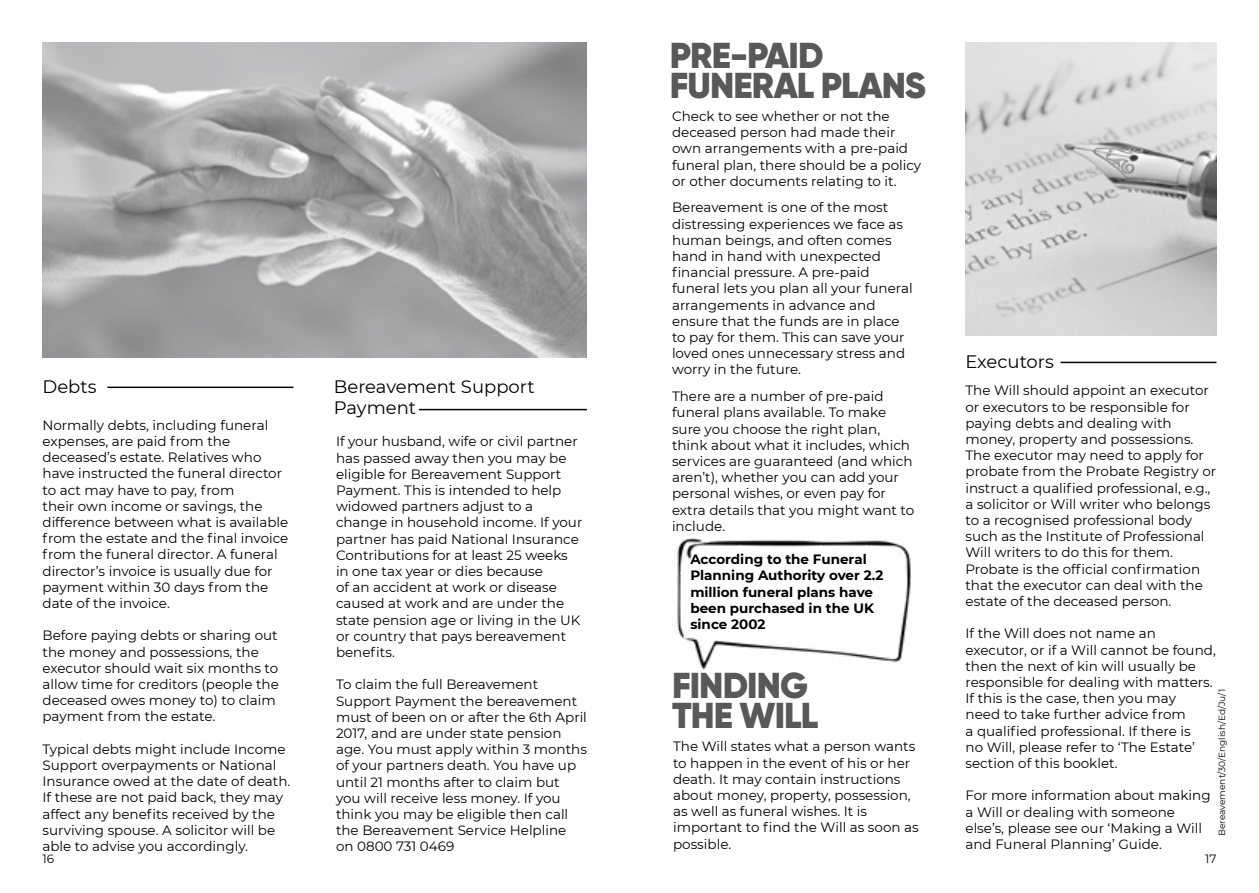
<style>
.page{position:relative;width:1259px;height:893px;background:#fff}
.page>*{position:absolute;margin:0;border:0;box-sizing:border-box;transform-origin:0 0}
.t1{font:900 36px/30px "Gilroy";letter-spacing:-.025em;color:#58595b}
.t2{font:18px/21.6px "Montserrat";color:#000}
.t3{font:13.5px/16.2px "Montserrat";color:#000}
.t4{font:700 13.5px/16.2px "Montserrat";color:#000}
.t5{font:12px "Montserrat";color:#000}
.t6{font:9px "Montserrat";color:#000}
</style>
<div class="page">
<hr style="left:107px;top:387px;width:186px;height:1px;background:#000">
<hr style="left:419px;top:409px;width:168px;height:1px;background:#000">
<img style="left:43px;top:43px;width:544px;height:315px">
<img style="left:677px;top:534px;width:234px;height:137px">
<hr style="left:1060px;top:362px;width:156px;height:1px;background:#000">
<img style="left:965px;top:43px;width:251px;height:293px">
<h1 class="t1" style="left:670px;top:40px;width:257px">PRE-PAID<br>FUNERAL PLANS</h1>
<p class="t3" style="left:672px;top:108px;width:225px">Check to see whether or not the deceased person had made their</p>
<p class="t3" style="left:672px;top:140px;width:238px">own arrangements with a pre-paid</p>
<p class="t3" style="left:672px;top:156px;width:251px">funeral plan, there should be a policy or other documents relating to it.</p>
<p class="t3" style="left:672px;top:199px;width:233px">Bereavement is one of the most distressing experiences we face as human beings, and often comes hand in hand with unexpected</p>
<p class="t3" style="left:672px;top:264px;width:199px">financial pressure. A pre-paid</p>
<p class="t3" style="left:672px;top:280px;width:242px">funeral lets you plan all your funeral arrangements in advance and ensure that the funds are in place to pay for them. This can save your loved ones unnecessary stress and worry in the future.</p>
<p class="t3" style="left:672px;top:388px;width:213px">There are a number of pre-paid</p>
<p class="t3" style="left:672px;top:404px;width:244px">funeral plans available. To make sure you choose the right plan, think about what it includes, which services are guaranteed (and which aren’t), whether you can add your personal wishes, or even pay for extra details that you might want to include.</p>
<p class="t2" style="left:965px;top:350px;width:90px">Executors</p>
<p class="t3" style="left:965px;top:382px;width:252px">The Will should appoint an executor or executors to be responsible for paying debts and dealing with money, property and possessions.<br>The executor may need to apply for probate from the Probate Registry or</p>
<p class="t3" style="left:965px;top:479px;width:246px">instruct a qualified professional, e.g.,</p>
<p class="t3" style="left:965px;top:495px;width:246px">a solicitor or Will writer who belongs to a recognised professional body such as the Institute of Professional Will writers to do this for them.</p>
<p class="t3" style="left:965px;top:560px;width:236px">Probate is the official confirmation</p>
<p class="t3" style="left:965px;top:576px;width:239px">that the executor can deal with the estate of the deceased person.</p>
<p class="t3" style="left:965px;top:625px;width:252px">If the Will does not name an executor, or if a Will cannot be found, then the next of kin will usually be responsible for dealing with matters.<br>If this is the case, then you may<br>need to take further advice from</p>
<p class="t3" style="left:965px;top:722px;width:227px">a qualified professional. If there is</p>
<p class="t3" style="left:965px;top:738px;width:231px">no Will, please refer to ‘The Estate’ section of this booklet.</p>
<p class="t3" style="left:965px;top:787px;width:247px">For more information about making a Will or dealing with someone else’s, please see our ‘Making a Will and Funeral Planning’ Guide.</p>
<h4 class="t2" style="left:43px;top:375px;width:56px">Debts</h4>
<h4 class="t2" style="left:334px;top:375px;width:202px">Bereavement Support<br>Payment</h4>
<p class="t3" style="left:43px;top:416px;width:227px">Normally debts, including funeral</p>
<p class="t3" style="left:43px;top:433px;width:247px">expenses, are paid from the deceased’s estate. Relatives who have instructed the funeral director to act may have to pay, from<br>their own income or savings, the difference between what is available</p>
<p class="t3" style="left:43px;top:530px;width:247px">from the estate and the final invoice</p>
<p class="t3" style="left:43px;top:546px;width:237px">from the funeral director. A funeral director’s invoice is usually due for payment within 30 days from the date of the invoice.</p>
<p class="t3" style="left:43px;top:627px;width:238px">Before paying debts or sharing out the money and possessions, the executor should wait six months to allow time for creditors (people the deceased owes money to) to claim payment from the estate.</p>
<p class="t3" style="left:43px;top:740px;width:249px">Typical debts might include Income Support overpayments or National Insurance owed at the date of death.<br>If these are not paid back, they may</p>
<p class="t3" style="left:43px;top:805px;width:234px">affect any benefits received by the</p>
<p class="t3" style="left:43px;top:821px;width:234px">surviving spouse. A solicitor will be able to advise you accordingly.</p>
<p class="t3" style="left:336px;top:433px;width:248px">If your husband, wife or civil partner has passed away then you may be eligible for Bereavement Support Payment. This is intended to help widowed partners adjust to a change in household income. If your partner has paid National Insurance Contributions for at least 25 weeks in one tax year or dies because<br>of an accident at work or disease caused at work and are under the state pension age or living in the UK or country that pays bereavement</p>
<p class="t3" style="left:336px;top:643px;width:60px">benefits.</p>
<p class="t3" style="left:336px;top:676px;width:252px">To claim the full Bereavement Support Payment the bereavement must of been on or after the 6th April 2017, and are under state pension age. You must apply within 3 months of your partners death. You have up until 21 months after to claim but you will receive less money. If you think you may be eligible then call the Bereavement Service Helpline</p>
<p class="t3" style="left:336px;top:838px;width:120px">on 0800 731 0469</p>
<p class="t4" style="left:690px;top:551px;width:195px">According to the Funeral<br>Planning Authority over 2.2 million funeral plans have been purchased in the UK since 2002</p>
<p class="t1" style="left:672px;top:670px;width:138px">FINDING</p>
<p class="t6" style="left:1215px;top:836px;width:148px;rotate:-90deg">Bereavement/30/English/Ed/Ju/1</p>
<p class="t1" style="left:672px;top:700px;width:148px">THE WILL</p>
<p class="t3" style="left:673px;top:738px;width:244px">The Will states what a person wants to happen in the event of his or her death. It may contain instructions about money, property, possession, as well as funeral wishes. It is</p>
<p class="t3" style="left:673px;top:819px;width:247px">important to find the Will as soon as</p>
<p class="t3" style="left:673px;top:835px;width:60px">possible.</p>
<p class="t5" style="left:43px;top:850px;width:13px">16</p>
<p class="t5" style="left:1205px;top:850px;width:13px">17</p>
</div>
